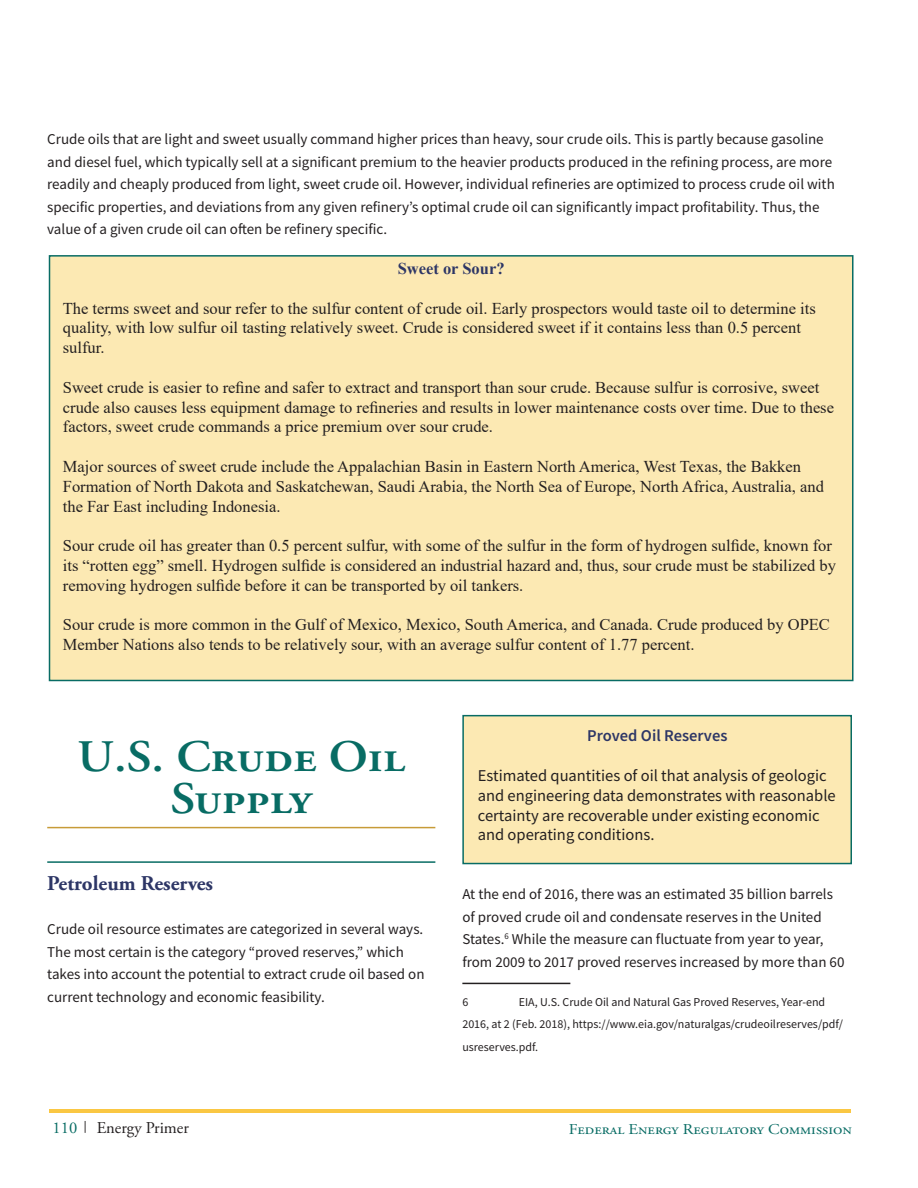
<style>
.page{position:relative;width:918px;height:1188px;background:#fff}
.page>*{position:absolute;margin:0;border:0;box-sizing:border-box;transform-origin:0 0}
.Heading_1{font:600 45px/42px "Adobe Garamond Pro";color:#086c64;text-align:center;scale:1.1 1}
.Heading_2{font:700 21px "Adobe Garamond Pro";color:#2d3666}
.No_Spacing{font:16.5px/19.8px "Times New Roman";color:#231f20}
.No_Spacing-2{font:16.5px/19.8px "Source Sans Pro";color:#231f20}
.No_Spacing-3{font:600 16.5px "Source Sans Pro";color:#2d3666}
.t1{font:16.5px "Adobe Garamond Pro";color:#231f20}
.No_Spacing-4{font:700 16.5px "Times New Roman";color:#2d3666}
.t2{font:15px/22.5px "Source Sans Pro";color:#231f20}
.t3{font:15px "Adobe Garamond Pro";color:#086c64;scale:1.1 1}
.footnote_text{font:12px/22.5px "Source Sans Pro";color:#231f20}
.s1{color:#086c64}
</style>
<div class="page">
<hr style="left:49px;top:1109px;width:801px;height:4px;background:#fac743">
<div style="left:49px;top:255px;width:805px;height:426px;background:#fce9b3;border:2px solid #086c64"></div>
<div style="left:462px;top:715px;width:390px;height:149px;background:#fce9b3;border:2px solid #086c64"></div>
<hr style="left:47px;top:827px;width:388px;height:1px;background:#c79b38">
<hr style="left:47px;top:861px;width:388px;height:2px;background:#086c64">
<hr style="left:462px;top:983px;width:108px;height:1px;background:#231f20">
<p class="t2" style="left:47px;top:128px;width:789px">Crude oils that are light and sweet usually command higher prices than heavy, sour crude oils. This is partly because gasoline and diesel fuel, which typically sell at a significant premium to the heavier products produced in the refining process, are more readily and cheaply produced from light, sweet crude oil. However, individual refineries are optimized to process crude oil with specific properties, and deviations from any given refinery’s optimal crude oil can significantly impact profitability. Thus, the value of a given crude oil can often be refinery specific.</p>
<p class="No_Spacing-4" style="left:398px;top:257px;width:108px">Sweet or Sour?</p>
<p class="No_Spacing" style="left:63px;top:298px;width:754px">The terms sweet and sour refer to the sulfur content of crude oil. Early prospectors would taste oil to determine its quality, with low sulfur oil tasting relatively sweet. Crude is considered sweet if it contains less than 0.5 percent sulfur.</p>
<p class="No_Spacing" style="left:63px;top:377px;width:773px">Sweet crude is easier to refine and safer to extract and transport than sour crude. Because sulfur is corrosive, sweet crude also causes less equipment damage to refineries and results in lower maintenance costs over time. Due to these factors, sweet crude commands a price premium over sour crude.</p>
<p class="No_Spacing" style="left:63px;top:456px;width:763px">Major sources of sweet crude include the Appalachian Basin in Eastern North America, West Texas, the Bakken<br>Formation of North Dakota and Saskatchewan, Saudi Arabia, the North Sea of Europe, North Africa, Australia, and the Far East including Indonesia.</p>
<p class="No_Spacing" style="left:63px;top:535px;width:775px">Sour crude oil has greater than 0.5 percent sulfur, with some of the sulfur in the form of hydrogen sulfide, known for its “rotten egg” smell. Hydrogen sulfide is considered an industrial hazard and, thus, sour crude must be stabilized by removing hydrogen sulfide before it can be transported by oil tankers.</p>
<p class="No_Spacing" style="left:63px;top:615px;width:769px">Sour crude is more common in the Gulf of Mexico, Mexico, South America, and Canada. Crude produced by OPEC<br>Member Nations also tends to be relatively sour, with an average sulfur content of 1.77 percent.</p>
<p class="Heading_1" style="left:77px;top:737px;width:300px">U.S. Crude Oil<br>Supply</p>
<p class="Heading_2" style="left:47px;top:871px;width:167px">Petroleum Reserves</p>
<p class="t2" style="left:47px;top:918px;width:379px">Crude oil resource estimates are categorized in several ways.<br>The most certain is the category “proved reserves,” which takes into account the potential to extract crude oil based on current technology and economic feasibility.</p>
<p class="No_Spacing-3" style="left:587px;top:725px;width:142px">Proved Oil Reserves</p>
<p class="No_Spacing-2" style="left:478px;top:766px;width:359px">Estimated quantities of oil that analysis of geologic and engineering data demonstrates with reasonable certainty are recoverable under existing economic and operating conditions.</p>
<p class="t2" style="left:462px;top:883px;width:384px">At the end of 2016, there was an estimated 35 billion barrels of proved crude oil and condensate reserves in the United States.<sup>6</sup> While the measure can fluctuate from year to year, from 2009 to 2017 proved reserves increased by more than 60</p>
<p class="footnote_text" style="left:462px;top:991px;width:7px">6</p>
<p class="footnote_text" style="left:462px;top:991px;width:382px;text-indent:56px">EIA, U.S. Crude Oil and Natural Gas Proved Reserves, Year-end<br>2016, at 2 (Feb. 2018), https://www.eia.gov/naturalgas/crudeoilreserves/pdf/ usreserves.pdf.</p>
<p class="t1" style="left:52px;top:1118px;width:138px"><span class="s1">110</span> <sup>|</sup> Energy Primer</p>
<p class="t3" style="left:569px;top:1121px;width:259px">Federal Energy Regulatory Commission</p>
</div>
